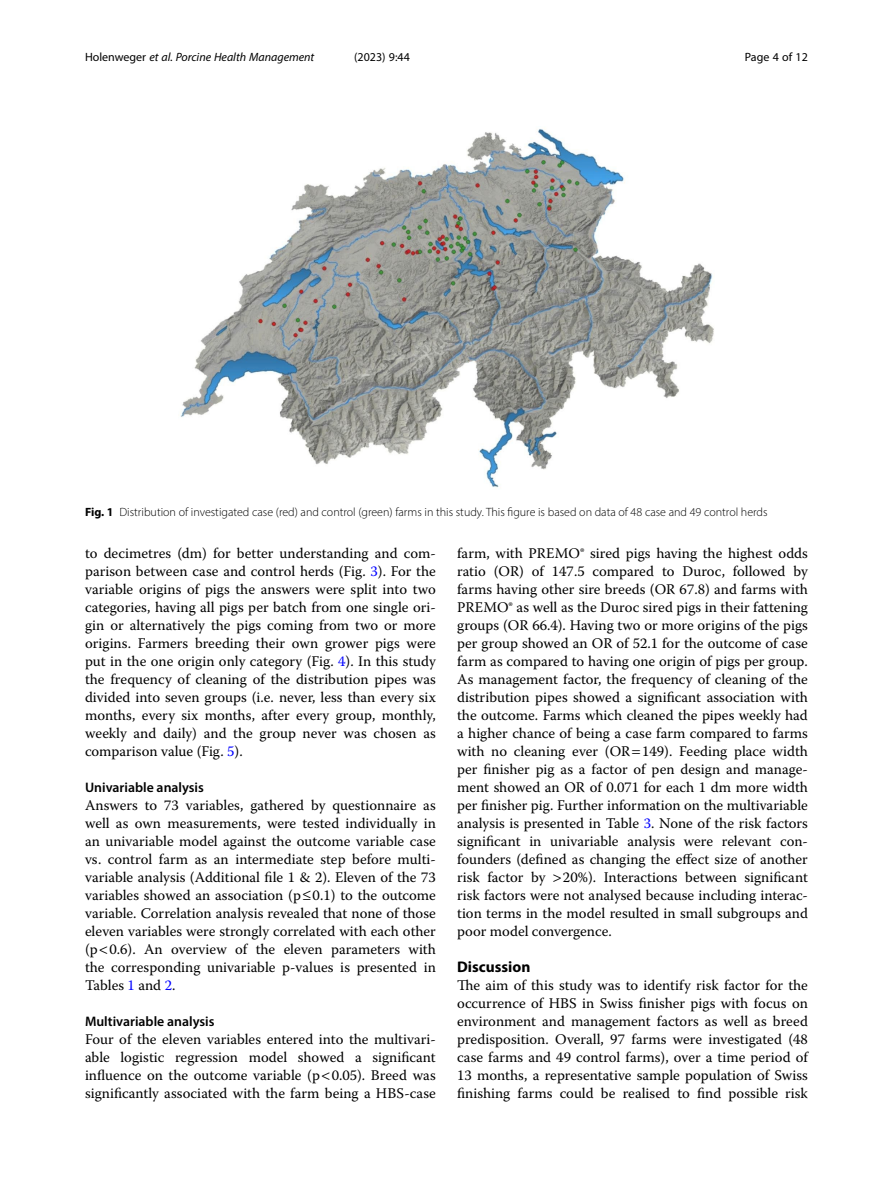
<style>
.page{position:relative;width:893px;height:1191px;background:#fff}
.page>*{position:absolute;margin:0;border:0;box-sizing:border-box;transform-origin:0 0}
.Head_1{font:700 15.45px "Myriad Pro";color:#000}
.Body_Text{font:14.7px/18px "Warnock Pro";color:#000;text-align:justify}
.Head_2{font:600 13.8px "Myriad Pro";color:#000}
.Figure_Caption{font:300 12px "Myriad Pro";color:#000}
.t1{font:italic 12px "Myriad Pro";color:#000}
.t2{font:12px "Myriad Pro";color:#000}
.s1{font-style:normal}
.s2{font-weight:700}
.s3{color:#00f}
</style>
<div class="page">
<img style="left:180px;top:129px;width:534px;height:359px">
<p class="t1" style="left:85px;top:50px;width:231px"><span class="s1">Holenweger</span> et al. Porcine Health Management</p>
<p class="t2" style="left:354px;top:50px;width:57px">(2023) 9:44</p>
<p class="t2" style="left:745px;top:50px;width:65px">Page 4 of 12</p>
<p class="Figure_Caption" style="left:85px;top:505px;width:684px"><span class="s2">Fig. 1</span> Distribution of investigated case (red) and control (green) farms in this study. This figure is based on data of 48 case and 49 control herds</p>
<p class="Body_Text" style="left:85px;top:544px;width:352px">to decimetres (dm) for better understanding and com&shy;parison between case and control herds (Fig. <span class="s3">3</span>). For the variable origins of pigs the answers were split into two categories, having all pigs per batch from one single ori&shy;gin or alternatively the pigs coming from two or more origins. Farmers breeding their own grower pigs were put in the one origin only category (Fig. <span class="s3">4</span>). In this study the frequency of cleaning of the distribution pipes was divided into seven groups (i.e. never, less than every six months, every six months, after every group, monthly, weekly and daily) and the group never was chosen as comparison value (Fig. <span class="s3">5</span>).</p>
<p class="Head_2" style="left:85px;top:779px;width:120px">Univariable analysis</p>
<p class="Body_Text" style="left:85px;top:796px;width:352px">Answers to 73 variables, gathered by questionnaire as well as own measurements, were tested individually in an univariable model against the outcome variable case vs. control farm as an intermediate step before multi&shy;variable analysis (Additional file 1 &amp; 2). Eleven of the 73 variables showed an association (p≤0.1) to the outcome variable. Correlation analysis revealed that none of those eleven variables were strongly correlated with each other (p 0.6). An overview of the eleven parameters with the corresponding univariable p-values is presented in Tables <span class="s3">1</span> and <span class="s3">2</span>.</p>
<p class="Head_2" style="left:85px;top:1013px;width:131px">Multivariable analysis</p>
<p class="Body_Text" style="left:85px;top:1030px;width:352px">Four of the eleven variables entered into the multivari&shy;able logistic regression model showed a significant influence on the outcome variable (p 0.05). Breed was significantly associated with the farm being a HBS-case</p>
<p class="Body_Text" style="left:457px;top:544px;width:352px">farm, with PREMO® sired pigs having the highest odds ratio (OR) of 147.5 compared to Duroc, followed by farms having other sire breeds (OR 67.8) and farms with PREMO® as well as the Duroc sired pigs in their fattening groups (OR 66.4). Having two or more origins of the pigs per group showed an OR of 52.1 for the outcome of case farm as compared to having one origin of pigs per group.<br>As management factor, the frequency of cleaning of the distribution pipes showed a significant association with the outcome. Farms which cleaned the pipes weekly had a higher chance of being a case farm compared to farms with no cleaning ever (OR 149). Feeding place width per finisher pig as a factor of pen design and manage&shy;ment showed an OR of 0.071 for each 1 dm more width per finisher pig. Further information on the multivariable analysis is presented in Table <span class="s3">3</span>. None of the risk factors significant in univariable analysis were relevant con&shy;founders (defined as changing the effect size of another risk factor by 20%). Interactions between significant risk factors were not analysed because including interac&shy;tion terms in the model resulted in small subgroups and poor model convergence.</p>
<p class="Head_1" style="left:457px;top:957px;width:75px">Discussion</p>
<p class="Body_Text" style="left:457px;top:976px;width:352px">The aim of this study was to identify risk factor for the occurrence of HBS in Swiss finisher pigs with focus on environment and management factors as well as breed predisposition. Overall, 97 farms were investigated (48 case farms and 49 control farms), over a time period of 13 months, a representative sample population of Swiss finishing farms could be realised to find possible risk</p>
</div>
